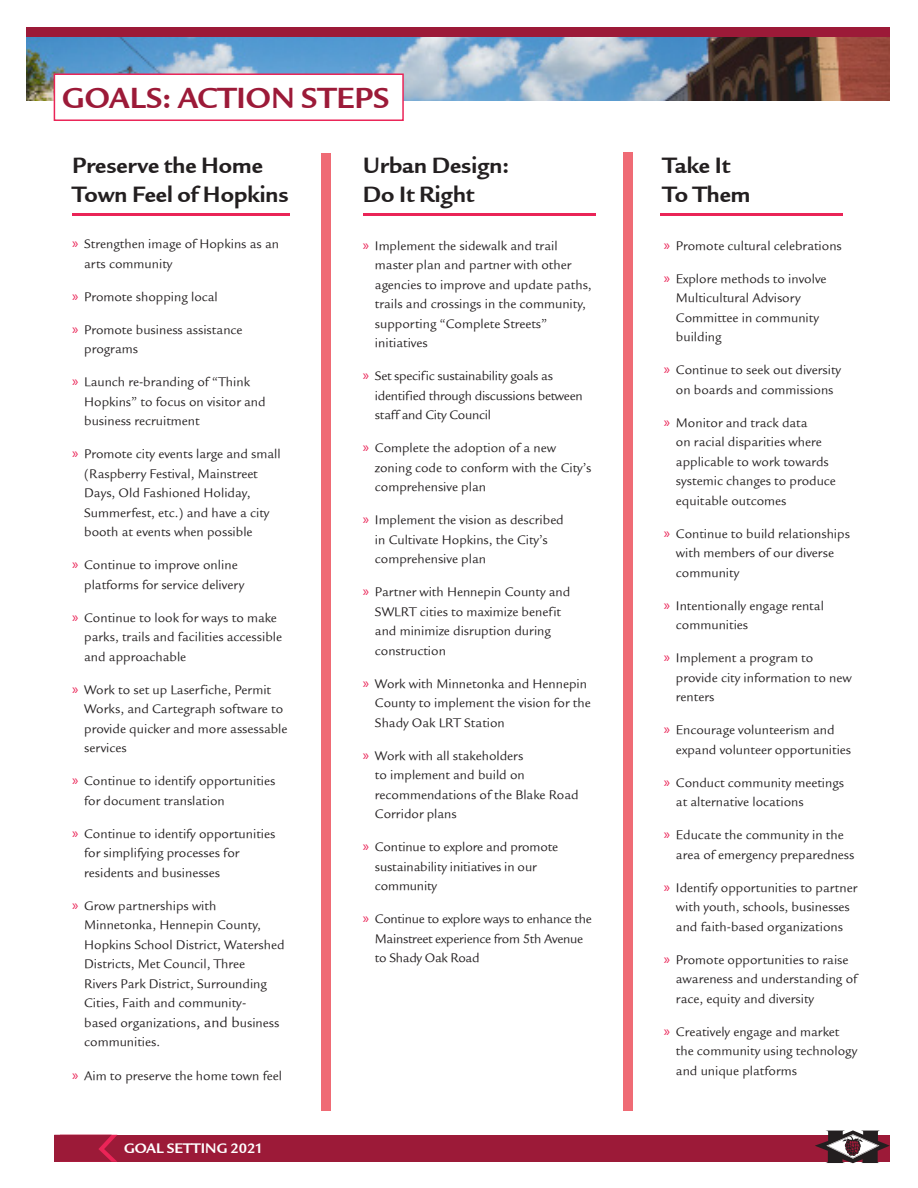
<style>
.page{position:relative;width:918px;height:1188px;background:#fff}
.page>*{position:absolute;margin:0;border:0;box-sizing:border-box;transform-origin:0 0}
.Heading{font:31.5px "Legacy Sans ITCTT Bold";color:#9c1a38}
.goal{font:24px/28.8px "Legacy Sans ITCTT Bold";color:#231f20}
.body_reverse{font:15px "Legacy Sans ITCTT Bold";color:#fff}
.t1{font:13.5px/19.5px "Legacy Sans ITCTT Book";color:#231f20}
.t2{font:13.5px/19.5px "Legacy Sans ITCTT Book";letter-spacing:-.02em;color:#231f20}
.s1{font-family:"Myriad Pro";font-size:15px;color:#ea2457}
.s2{font-size:15px}
</style>
<div class="page">
<img style="left:27px;top:37px;width:863px;height:64px">
<div style="left:54px;top:1135px;width:836px;height:27px;background:#9c1a38"></div>
<svg style="left:60px;top:1135px;width:57px;height:27px"></svg>
<div style="left:54px;top:73px;width:350px;height:48px;background:#fff;border:2px solid #ea2457"></div>
<hr style="left:72px;top:213px;width:217px;height:3px;background:#ea2457">
<hr style="left:363px;top:213px;width:232px;height:3px;background:#ea2457">
<hr style="left:660px;top:213px;width:183px;height:3px;background:#ea2457">
<div style="left:321px;top:153px;width:9px;height:958px;background:#ef6b75"></div>
<div style="left:624px;top:152px;width:9px;height:959px;background:#ef6b75"></div>
<div style="left:27px;top:28px;width:863px;height:9px;background:#9c1a38"></div>
<svg style="left:815px;top:1130px;width:75px;height:34px"></svg>
<p class="Heading" style="left:62px;top:80px;width:329px">GOALS: ACTION STEPS</p>
<p class="goal" style="left:72px;top:152px;width:218px">Preserve the Home<br>Town Feel of Hopkins</p>
<p class="goal" style="left:363px;top:152px;width:148px">Urban Design:<br>Do It Right</p>
<p class="goal" style="left:662px;top:152px;width:90px">Take It<br>To Them</p>
<p class="t1" style="left:84px;top:235px;width:196px;text-indent:-12px"><span class="s1">»</span> Strengthen image of Hopkins as an arts community</p>
<p class="t1" style="left:72px;top:287px;width:147px"><span class="s1">»</span> Promote shopping local</p>
<p class="t1" style="left:84px;top:320px;width:160px;text-indent:-12px"><span class="s1">»</span> Promote business assistance programs</p>
<p class="t1" style="left:84px;top:373px;width:183px;text-indent:-12px"><span class="s1">»</span> Launch re-branding of “Think<br>Hopkins” to focus on visitor and business recruitment</p>
<p class="t1" style="left:84px;top:445px;width:198px;text-indent:-12px"><span class="s1">»</span> Promote city events large and small (Raspberry Festival, Mainstreet<br>Days, Old Fashioned Holiday,<br>Summerfest, etc.) and have a city booth at events when possible</p>
<p class="t1" style="left:84px;top:556px;width:161px;text-indent:-12px"><span class="s1">»</span> Continue to improve online platforms for service delivery</p>
<p class="t1" style="left:84px;top:608px;width:199px;text-indent:-12px"><span class="s1">»</span> Continue to look for ways to make parks, trails and facilities accessible and approachable</p>
<p class="t1" style="left:84px;top:680px;width:205px;text-indent:-12px"><span class="s1">»</span> Work to set up Laserfiche, Permit<br>Works, and Cartegraph software to provide quicker and more assessable services</p>
<p class="t1" style="left:84px;top:772px;width:193px;text-indent:-12px"><span class="s1">»</span> Continue to identify opportunities for document translation</p>
<p class="t1" style="left:84px;top:824px;width:193px;text-indent:-12px"><span class="s1">»</span> Continue to identify opportunities for simplifying processes for residents and businesses</p>
<p class="t1" style="left:84px;top:896px;width:202px;text-indent:-12px"><span class="s1">»</span> Grow partnerships with<br>Minnetonka, Hennepin County,<br>Hopkins School District, Watershed<br>Districts, Met Council, Three<br>Rivers Park District, Surrounding<br>Cities, Faith and community-<br>based organizations<span class="s2">, and b</span>usiness communities.</p>
<p class="t1" style="left:72px;top:1066px;width:211px"><span class="s1">»</span> Aim to preserve the home town feel</p>
<p class="body_reverse" style="left:124px;top:1140px;width:141px">GOAL SETTING 2021</p>
<p class="t1" style="left:375px;top:236px;width:218px;text-indent:-12px"><span class="s1">»</span> Implement the sidewalk and trail master plan and partner with other agencies to improve and update paths, trails and crossings in the community, supporting “Complete Streets” initiatives</p>
<p class="t2" style="left:375px;top:367px;width:209px;text-indent:-12px"><span class="s1">»</span> Set specific sustainability goals as identified through discussions between staff and City Council</p>
<p class="t1" style="left:375px;top:439px;width:218px;text-indent:-12px"><span class="s1">»</span> Complete the adoption of a new zoning code to conform with the City’s comprehensive plan</p>
<p class="t1" style="left:375px;top:511px;width:190px;text-indent:-12px"><span class="s1">»</span> Implement the vision as described in Cultivate Hopkins, the City’s comprehensive plan</p>
<p class="t1" style="left:375px;top:583px;width:197px;text-indent:-12px"><span class="s1">»</span> Partner with Hennepin County and<br>SWLRT cities to maximize benefit and minimize disruption during construction</p>
<p class="t1" style="left:375px;top:674px;width:217px;text-indent:-12px"><span class="s1">»</span> Work with Minnetonka and Hennepin<br>County to implement the vision for the<br>Shady Oak LRT Station</p>
<p class="t1" style="left:375px;top:746px;width:205px;text-indent:-12px"><span class="s1">»</span> Work with all stakeholders<br>to implement and build on recommendations of the Blake Road<br>Corridor plans</p>
<p class="t1" style="left:375px;top:838px;width:185px;text-indent:-12px"><span class="s1">»</span> Continue to explore and promote sustainability initiatives in our community</p>
<p class="t2" style="left:375px;top:910px;width:218px;text-indent:-12px"><span class="s1">»</span> Continue to explore ways to enhance the<br>Mainstreet experience from 5th Avenue to Shady Oak Road</p>
<p class="t1" style="left:664px;top:236px;width:179px"><span class="s1">»</span> Promote cultural celebrations</p>
<p class="t1" style="left:676px;top:269px;width:152px;text-indent:-12px"><span class="s1">»</span> Explore methods to involve<br>Multicultural Advisory<br>Committee in community building</p>
<p class="t1" style="left:664px;top:361px;width:179px;text-align:center"><span class="s1">»</span> Continue to seek out diversity on boards and commissions</p>
<p class="t1" style="left:676px;top:413px;width:162px;text-indent:-12px"><span class="s1">»</span> Monitor and track data<br>on racial disparities where applicable to work towards systemic changes to produce equitable outcomes</p>
<p class="t1" style="left:676px;top:524px;width:175px;text-indent:-12px"><span class="s1">»</span> Continue to build relationships with members of our diverse community</p>
<p class="t1" style="left:676px;top:596px;width:149px;text-indent:-12px"><span class="s1">»</span> Intentionally engage rental communities</p>
<p class="t1" style="left:676px;top:649px;width:177px;text-indent:-12px"><span class="s1">»</span> Implement a program to provide city information to new renters</p>
<p class="t1" style="left:676px;top:721px;width:177px;text-indent:-12px"><span class="s1">»</span> Encourage volunteerism and expand volunteer opportunities</p>
<p class="t1" style="left:676px;top:773px;width:170px;text-indent:-12px"><span class="s1">»</span> Conduct community meetings at alternative locations</p>
<p class="t1" style="left:676px;top:826px;width:180px;text-indent:-12px"><span class="s1">»</span> Educate the community in the area of emergency preparedness</p>
<p class="t1" style="left:664px;top:878px;width:195px;text-align:center"><span class="s1">»</span> Identify opportunities to partner with youth, schools, businesses and faith-based organizations</p>
<p class="t1" style="left:676px;top:950px;width:183px;text-indent:-12px"><span class="s1">»</span> Promote opportunities to raise awareness and understanding of race, equity and diversity</p>
<p class="t1" style="left:676px;top:1022px;width:183px;text-indent:-12px"><span class="s1">»</span> Creatively engage and market the community using technology and unique platforms</p>
</div>
